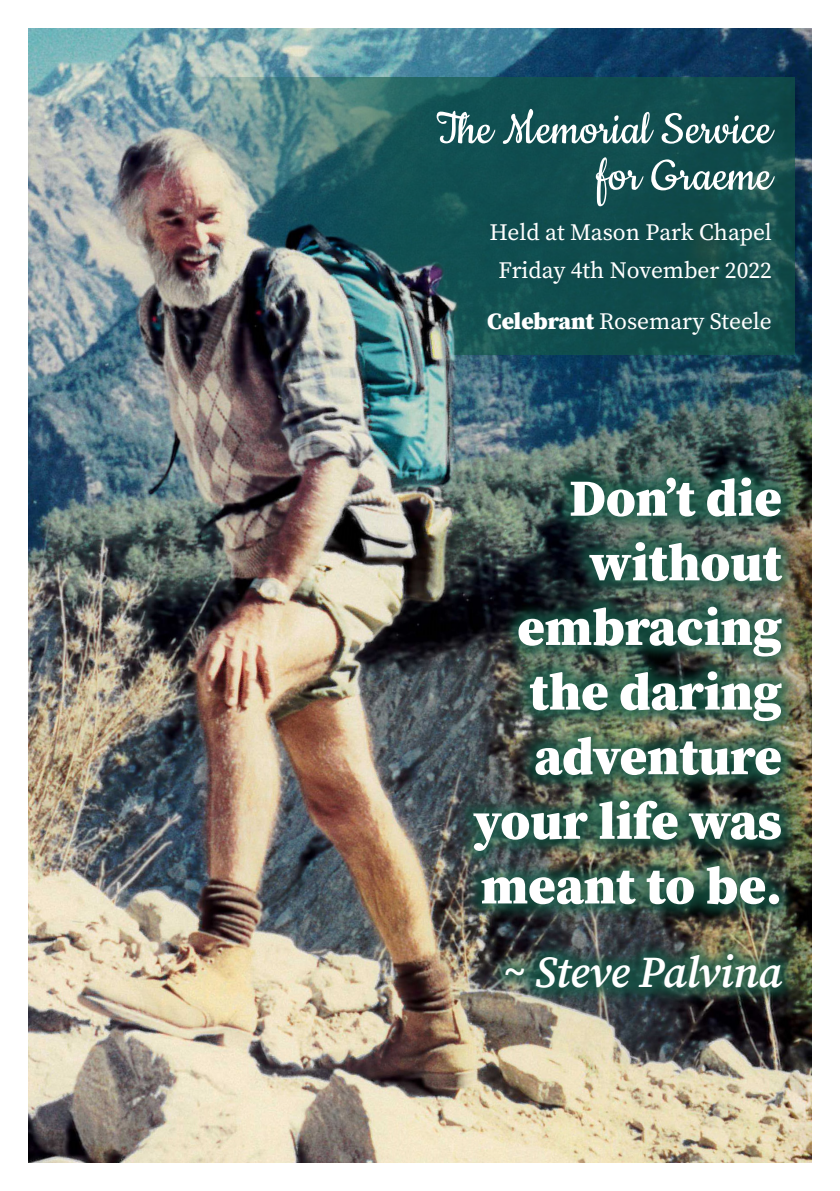
<style>
.page{position:relative;width:840px;height:1191px;background:#fff}
.page>*{position:absolute;margin:0;border:0;box-sizing:border-box;transform-origin:0 0}
.t1{font:900 52px/64.6px "Source Serif Pro";color:#fff;text-align:right}
.t2{font:52px/46.4px "Cookie";color:#fff;text-align:right}
.t3{font:italic 600 44px "Source Serif Pro";letter-spacing:-.01em;color:#fff}
.t4{font:23.4px/38.4px "Source Serif Pro";color:#fff;text-align:center}
.s1{font-weight:900}
</style>
<div class="page">
<img style="left:28px;top:28px;width:783px;height:1134px">
<img style="left:71px;top:77px;width:723px;height:277px">
<div style="left:456px;top:460px;width:343px;height:544px;background:#145947;opacity:.75"></div>
<p class="t2" style="left:436px;top:108px;width:337px">The Memorial Service for Graeme</p>
<p class="t4" style="left:489px;top:213px;width:283px">Held at Mason Park Chapel<br>Friday 4th November 2022</p>
<p class="t4" style="left:487px;top:302px;width:286px"><span class="s1">Celebrant</span> Rosemary Steele</p>
<p class="t1" style="left:473px;top:465px;width:309px">Don’t die without embracing the daring adventure your life was meant to be.</p>
<p class="t3" style="left:502px;top:942px;width:281px">~ Steve Palvina</p>
</div>
